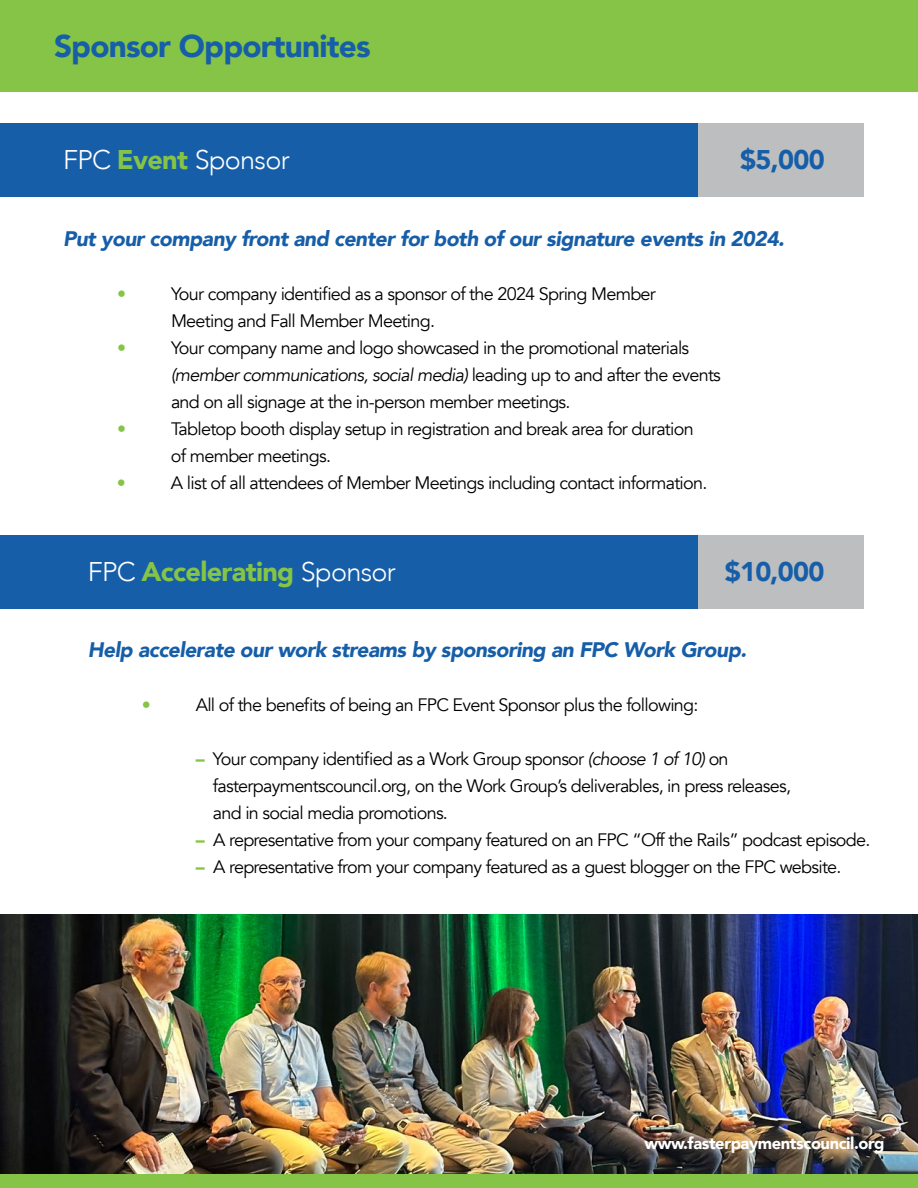
<style>
.page{position:relative;width:918px;height:1188px;background:#fff}
.page>*{position:absolute;margin:0;border:0;box-sizing:border-box;transform-origin:0 0}
.t1{font:900 31.5px "Avenir";letter-spacing:-.025em;color:#165ea8}
.t2{font:900 27px "Avenir";letter-spacing:-.025em;color:#85c446}
.t3{font:300 27px "Avenir";letter-spacing:-.025em;color:#fff}
.t4{font:900 27px "Avenir";letter-spacing:-.025em;color:#165ea8}
.t5{font:italic 900 21px "Avenir";letter-spacing:-.025em;color:#165ea8}
.t6{font:18px/27px "Avenir";letter-spacing:-.04em;color:#000}
.t7{font:18px "Avenir";color:#85c446}
.t8{font:900 16.5px "Avenir";letter-spacing:-.025em;color:#fff}
.s1{font-weight:900;color:#85c446}
.s2{font-style:italic}
.s3{font-weight:300;color:#fff}
</style>
<div class="page">
<div style="left:0;top:123px;width:864px;height:74px;background:#165ea8"></div>
<div style="left:0;top:536px;width:864px;height:73px;background:#165ea8"></div>
<div style="left:0;top:0;width:918px;height:92px;background:#85c446"></div>
<div style="left:698px;top:123px;width:166px;height:74px;background:#bcbec0"></div>
<div style="left:698px;top:536px;width:166px;height:73px;background:#bcbec0"></div>
<img style="left:0;top:914px;width:918px;height:261px">
<div style="left:0;top:1175px;width:918px;height:13px;background:#85c446"></div>
<h1 class="t1" style="left:54px;top:19px;width:318px">Sponsor Opportunites</h1>
<h2 class="t3" style="left:63px;top:144px;width:228px">FPC <span class="s1">Event</span> Sponsor</h2>
<h2 class="t4" style="left:740px;top:136px;width:86px">$5,000</h2>
<p class="t5" style="left:63px;top:221px;width:723px">Put your company front and center for both of our signature events in 2024.</p>
<p class="t7" style="left:117px;top:283px;width:10px">•</p>
<p class="t6" style="left:171px;top:280px;width:486px">Your company identified as a sponsor of the 2024 Spring Member<br>Meeting and Fall Member Meeting.</p>
<p class="t7" style="left:117px;top:337px;width:10px">•</p>
<p class="t6" style="left:171px;top:334px;width:551px">Your company name and logo showcased in the promotional materials <span class="s2">(member communications, social media)</span> leading up to and after the events and on all signage at the in-person member meetings.</p>
<p class="t7" style="left:117px;top:418px;width:10px">•</p>
<p class="t6" style="left:171px;top:415px;width:524px">Tabletop booth display setup in registration and break area for duration of member meetings.</p>
<p class="t7" style="left:117px;top:472px;width:10px">•</p>
<p class="t6" style="left:171px;top:469px;width:538px">A list of all attendees of Member Meetings including contact information.</p>
<h2 class="t2" style="left:88px;top:548px;width:310px"><span class="s3">FPC</span> Accelerating <span class="s3">Sponsor</span></h2>
<h2 class="t4" style="left:725px;top:548px;width:101px">$10,000</h2>
<p class="t5" style="left:88px;top:633px;width:660px">Help accelerate our work streams by sponsoring an FPC Work Group.</p>
<p class="t7" style="left:142px;top:694px;width:10px">•</p>
<p class="t6" style="left:196px;top:692px;width:504px">All of the benefits of being an FPC Event Sponsor plus the following:</p>
<p class="t6" style="left:213px;top:746px;width:580px;text-indent:-17px"><span class="s1">–</span> Your company identified as a Work Group sponsor <span class="s2">(choose 1 of 10)</span> on fasterpaymentscouncil.org, on the Work Group’s deliverables, in press releases, and in social media promotions.</p>
<p class="t6" style="left:196px;top:827px;width:676px"><span class="s1">–</span> A representative from your company featured on an FPC “Off the Rails” podcast episode.</p>
<p class="t6" style="left:196px;top:854px;width:647px"><span class="s1">–</span> A representative from your company featured as a guest blogger on the FPC website.</p>
<p class="t8" style="left:644px;top:1129px;width:242px">www.fasterpaymentscouncil.org</p>
</div>
